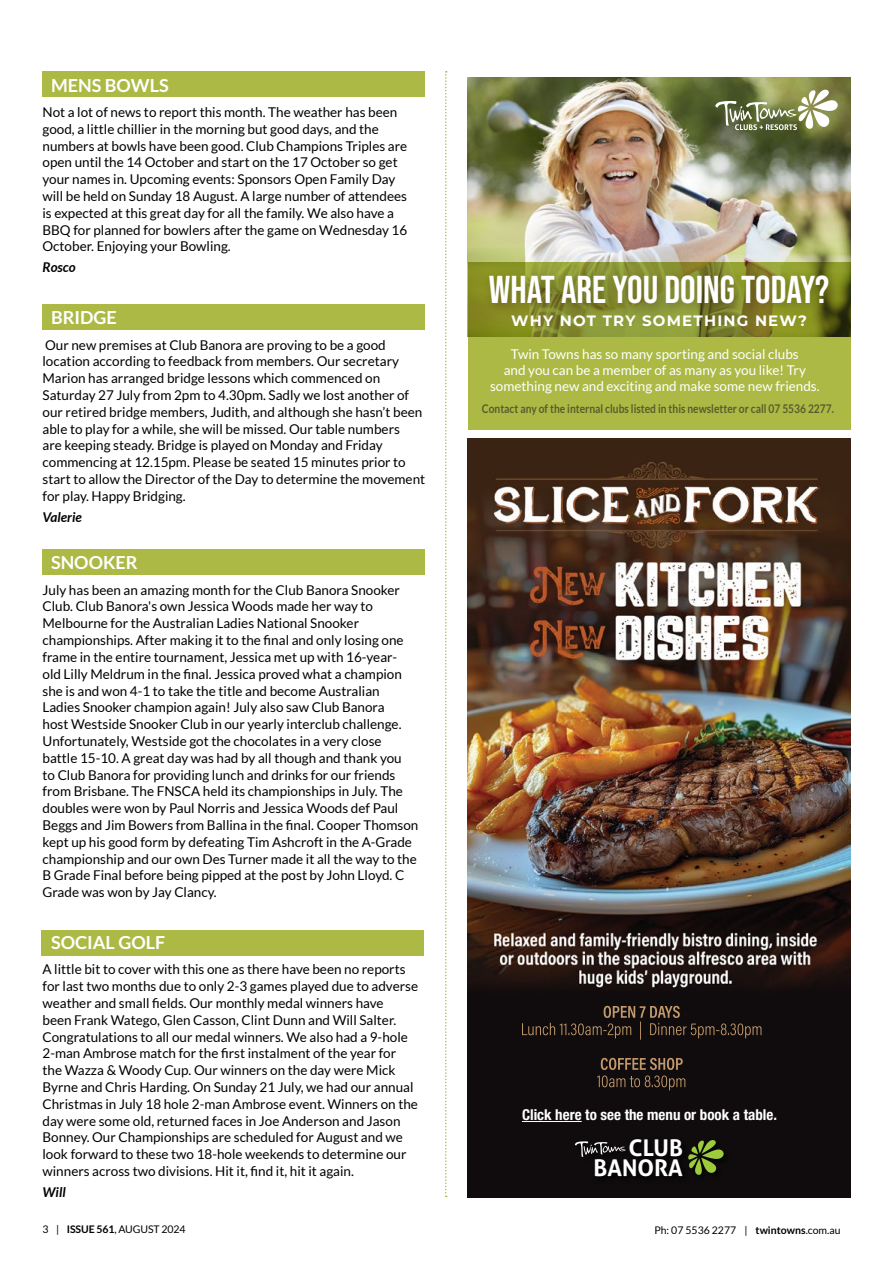
<style>
.page{position:relative;width:893px;height:1263px;background:#fff}
.page>*{position:absolute;margin:0;border:0;box-sizing:border-box;transform-origin:0 0}
.t1{font:38.85px "Bebas Neue";color:#fff}
.t2{font:700 22.95px/19.8px "Aller";color:#fff;text-align:right}
.t3{font:700 18px "Lato";color:#fff}
.t4{font:700 condensed 15px "Helvetica Neue LT Std";color:#fff}
.t5{font:700 15px "Montserrat";letter-spacing:.08em;color:#fff}
.t6{font:13.5px/16.8px "Lato";color:#000}
.t7{font:13.5px/16.2px "Lato";color:#fff;text-align:center}
.t8{font:italic 700 13.5px "Lato";color:#000}
.t9{font:700 12px "Lato";color:#595b2c;scale:.85 1}
.t10{font:10.5px "Lato";color:#000}
.s1{font-weight:700}
</style>
<div class="page">
<div style="left:41px;top:930px;width:383px;height:25px;background:#acba45"></div>
<div style="left:43px;top:549px;width:382px;height:26px;background:#acba45"></div>
<div style="left:43px;top:304px;width:382px;height:26px;background:#acba45"></div>
<div style="left:43px;top:71px;width:382px;height:26px;background:#acba45"></div>
<svg style="left:445px;top:71px;width:2px;height:1126px"></svg>
<img style="left:468px;top:439px;width:382px;height:758px">
<hr style="left:522px;top:1121px;width:60px;height:1px;background:#fff">
<div style="left:573px;top:1137px;width:158px;height:47px;background:#0c090a"></div>
<svg style="left:575px;top:1141px;width:51px;height:16px"></svg>
<svg style="left:688px;top:1140px;width:36px;height:35px"></svg>
<svg style="left:522px;top:1006px;width:239px;height:34px;background:#261d18"></svg>
<svg style="left:597px;top:1058px;width:88px;height:32px;background:#3a2d23"></svg>
<img style="left:468px;top:77px;width:382px;height:185px">
<svg style="left:468px;top:262px;width:382px;height:168px;background:#a1ad3e"></svg>
<svg style="left:715px;top:90px;width:123px;height:40px"></svg>
<div style="left:483px;top:270px;width:357px;height:46px;background:#473513;opacity:.4"></div>
<h3 class="t3" style="left:51px;top:75px;width:119px">MENS BOWLS</h3>
<p class="t6" style="left:43px;top:103px;width:366px">Not a lot of news to report this month. The weather has been good, a little chillier in the morning but good days, and the numbers at bowls have been good. Club Champions Triples are open until the 14 October and start on the 17 October so get your names in. Upcoming events: Sponsors Open Family Day will be held on Sunday 18 August. A large number of attendees is expected at this great day for all the family. We also have a BBQ for planned for bowlers after the game on Wednesday 16<br>October. Enjoying your Bowling.</p>
<p class="t8" style="left:43px;top:260px;width:35px">Rosco</p>
<h3 class="t3" style="left:51px;top:307px;width:67px">BRIDGE</h3>
<p class="t6" style="left:43px;top:336px;width:384px">Our new premises at Club Banora are proving to be a good location according to feedback from members. Our secretary Marion has arranged bridge lessons which commenced on Saturday 27 July from 2pm to 4.30pm. Sadly we lost another of our retired bridge members, Judith, and although she hasn’t been able to play for a while, she will be missed. Our table numbers<br>are keeping steady. Bridge is played on Monday and Friday commencing at 12.15pm. Please be seated 15 minutes prior to start to allow the Director of the Day to determine the movement for play. Happy Bridging.</p>
<p class="t8" style="left:43px;top:509px;width:41px">Valerie</p>
<h3 class="t3" style="left:51px;top:552px;width:88px">SNOOKER</h3>
<p class="t6" style="left:43px;top:581px;width:377px">July has been an amazing month for the Club Banora Snooker Club. Club Banora's own Jessica Woods made her way to Melbourne for the Australian Ladies National Snooker championships. After making it to the final and only losing one frame in the entire tournament, Jessica met up with 16-year&shy;old Lilly Meldrum in the final. Jessica proved what a champion she is and won 4-1 to take the title and become Australian Ladies Snooker champion again! July also saw Club Banora<br>host Westside Snooker Club in our yearly interclub challenge.<br>Unfortunately, Westside got the chocolates in a very close battle 15-10. A great day was had by all though and thank you<br>to Club Banora for providing lunch and drinks for our friends from Brisbane. The FNSCA held its championships in July. The doubles were won by Paul Norris and Jessica Woods def Paul Beggs and Jim Bowers from Ballina in the final. Cooper Thomson kept up his good form by defeating Tim Ashcroft in the A-Grade championship and our own Des Turner made it all the way to the B Grade Final before being pipped at the post by John Lloyd. C Grade was won by Jay Clancy.</p>
<h3 class="t3" style="left:51px;top:932px;width:116px">SOCIAL GOLF</h3>
<p class="t6" style="left:43px;top:961px;width:377px">A little bit to cover with this one as there have been no reports for last two months due to only 2-3 games played due to adverse weather and small fields. Our monthly medal winners have<br>been Frank Watego, Glen Casson, Clint Dunn and Will Salter.<br>Congratulations to all our medal winners. We also had a 9-hole 2-man Ambrose match for the first instalment of the year for the Wazza &amp; Woody Cup. Our winners on the day were Mick Byrne and Chris Harding. On Sunday 21 July, we had our annual Christmas in July 18 hole 2-man Ambrose event. Winners on the day were some old, returned faces in Joe Anderson and Jason Bonney. Our Championships are scheduled for August and we look forward to these two 18-hole weekends to determine our winners across two divisions. Hit it, find it, hit it again.</p>
<p class="t8" style="left:43px;top:1184px;width:25px">Will</p>
<h1 class="t1" style="left:489px;top:268px;width:342px">WHAT ARE YOU DOING TODAY?</h1>
<p class="t5" style="left:511px;top:310px;width:297px">WHY NOT TRY SOMETHING NEW?</p>
<p class="t7" style="left:490px;top:345px;width:331px">Twin Towns has so many sporting and social clubs<br>and you can be a member of as many as you like! Try something new and exciting and make some new friends.</p>
<p class="t9" style="left:482px;top:402px;width:416px">Contact any of the internal clubs listed in this newsletter or call 07 5536 2277.</p>
<p class="t4" style="left:522px;top:1105px;width:256px">Click here to see the menu or book a table.</p>
<h2 class="t2" style="left:594px;top:1137px;width:91px">CLUB<br>BANORA</h2>
<p class="t10" style="left:43px;top:1224px;width:144px">3 | <span class="s1">ISSUE 561</span>, AUGUST 2024</p>
<p class="t10" style="left:654px;top:1224px;width:188px">Ph: 07 5536 2277 | <span class="s1">twintowns</span>.com.au</p>
</div>
